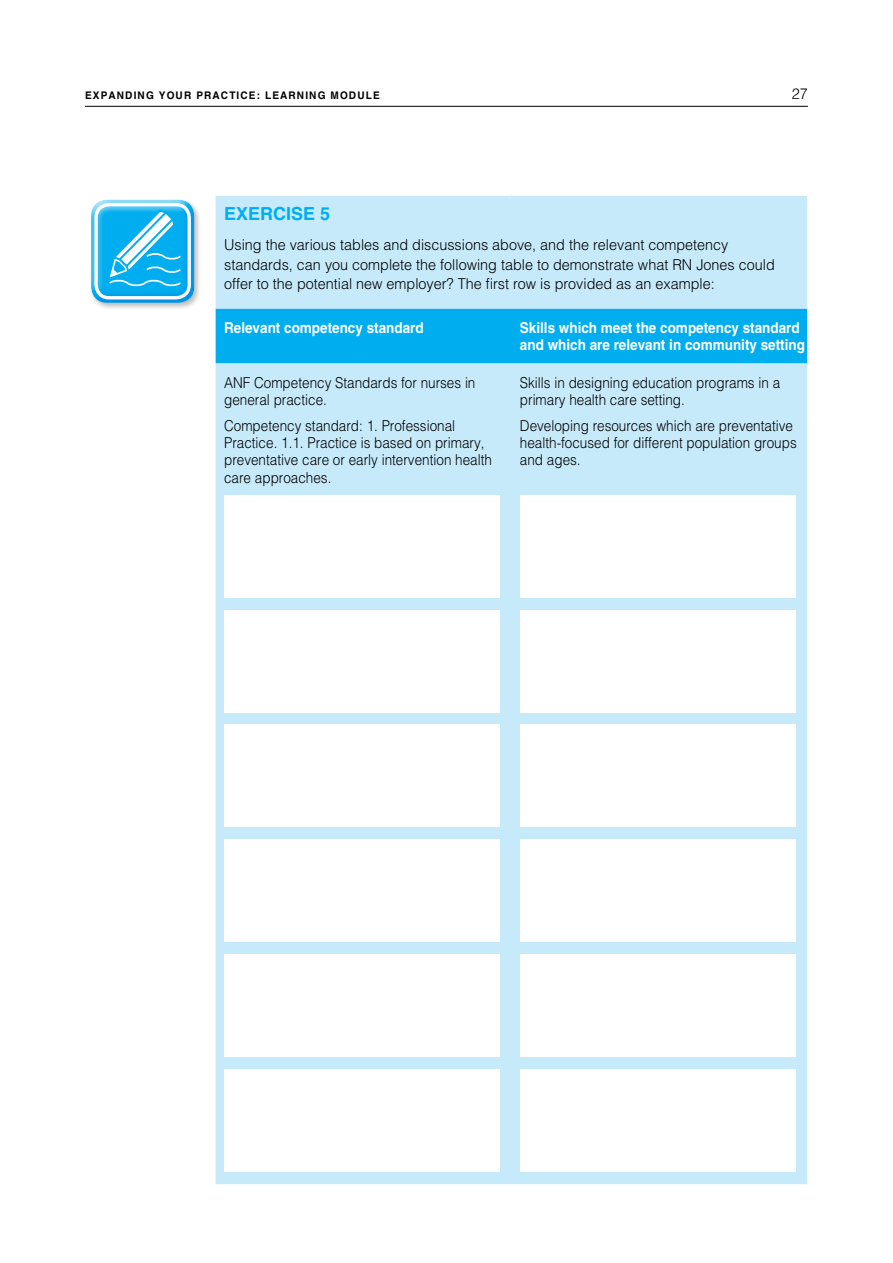
<style>
.page{position:relative;width:893px;height:1263px;background:#fff}
.page>*{position:absolute;margin:0;border:0;box-sizing:border-box;transform-origin:0 0}
.t1{font:700 18px "Helvetica";color:#00aeef}
.t2{font:300 15px/17.2px "Helvetica";color:#000;scale:.9 1}
.t3{font:300 15px/19.5px "Helvetica";color:#000;scale:.96 1}
.t4{font:700 15px/17.2px "Helvetica";color:#fff;scale:.9 1}
.t5{font:700 10.5px "Helvetica";letter-spacing:.11em;color:#000;scale:.96 1}
</style>
<div class="page">
<hr style="left:85px;top:106px;width:723px;height:1px;background:#000">
<div style="left:216px;top:196px;width:591px;height:988px;background:#c7eafb"></div>
<div style="left:216px;top:309px;width:591px;height:54px;background:#00aeef"></div>
<div style="left:89px;top:198px;width:113px;height:112px;background:#000;opacity:.25"></div>
<div style="left:90px;top:197px;width:107px;height:96px;background:#fff;opacity:.75"></div>
<div style="left:90px;top:202px;width:107px;height:101px;background:#00aeef;opacity:.5"></div>
<div style="left:94px;top:203px;width:97px;height:96px;border:3px solid #fff;border-radius:13px"></div>
<svg style="left:107px;top:208px;width:76px;height:81px;background:#35bef2"></svg>
<div style="left:224px;top:495px;width:276px;height:102px;background:#fff"></div>
<div style="left:520px;top:495px;width:276px;height:102px;background:#fff"></div>
<div style="left:224px;top:610px;width:276px;height:102px;background:#fff"></div>
<div style="left:520px;top:610px;width:276px;height:102px;background:#fff"></div>
<div style="left:224px;top:725px;width:276px;height:102px;background:#fff"></div>
<div style="left:520px;top:725px;width:276px;height:102px;background:#fff"></div>
<div style="left:224px;top:840px;width:276px;height:102px;background:#fff"></div>
<div style="left:520px;top:840px;width:276px;height:102px;background:#fff"></div>
<div style="left:224px;top:954px;width:276px;height:102px;background:#fff"></div>
<div style="left:520px;top:954px;width:276px;height:102px;background:#fff"></div>
<div style="left:224px;top:1069px;width:276px;height:102px;background:#fff"></div>
<div style="left:520px;top:1069px;width:276px;height:102px;background:#fff"></div>
<p class="t5" style="left:85px;top:89px;width:301px">Expanding your practice: Learning module</p>
<p class="t3" style="left:792px;top:84px;width:18px">27</p>
<p class="t1" style="left:224px;top:203px;width:108px">EXERCISE 5</p>
<p class="t3" style="left:224px;top:235px;width:575px">Using the various tables and discussions above, and the relevant competency standards, can you complete the following table to demonstrate what RN Jones could offer to the potential new employer? The first row is provided as an example:</p>
<p class="t4" style="left:224px;top:319px;width:223px">Relevant competency standard</p>
<p class="t4" style="left:520px;top:319px;width:318px">Skills which meet the competency standard and which are relevant in community setting</p>
<p class="t2" style="left:224px;top:373px;width:281px">ANF Competency Standards for nurses in general practice.</p>
<p class="t2" style="left:224px;top:416px;width:299px">Competency standard: 1. Professional Practice. 1.1. Practice is based on primary, preventative care or early intervention health care approaches.</p>
<p class="t2" style="left:520px;top:373px;width:291px">Skills in designing education programs in a primary health care setting.</p>
<p class="t2" style="left:520px;top:416px;width:309px">Developing resources which are preventative health-focused for different population groups and ages.</p>
</div>
